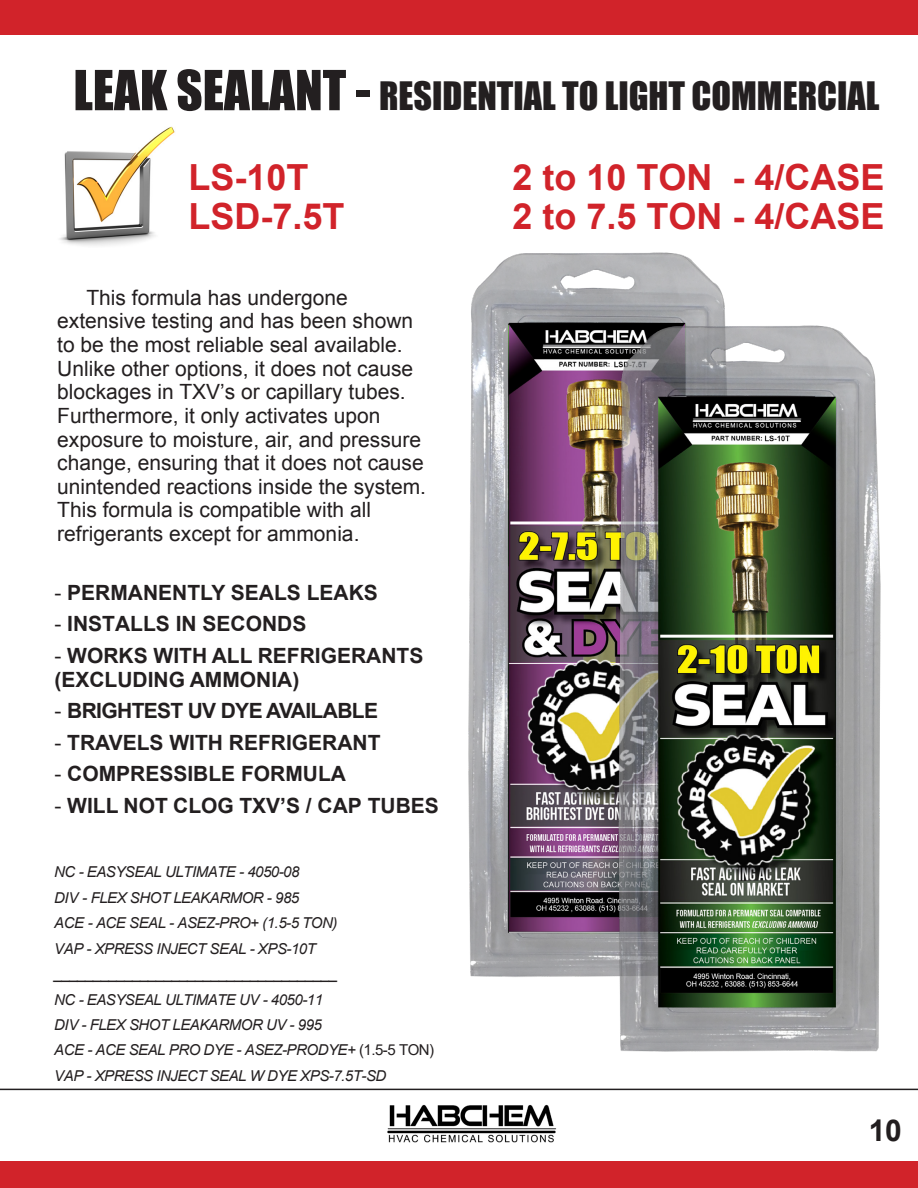
<style>
.page{position:relative;width:918px;height:1188px;background:#fff}
.page>*{position:absolute;margin:0;border:0;box-sizing:border-box;transform-origin:0 0}
.t1{font:700 36px "Arial";color:#d1232a}
.t2{font:36px "Impact";color:#231f20}
.t3{font:700 30px "Arial";color:#221e1f}
.t4{font:21px/23.7px "Arial";color:#231f20}
.t5{font:700 21px/24px "Arial";color:#231f20}
.t6{font:700 21px "Arial";letter-spacing:-.03em;color:#231f20}
.t7{font:italic 15px/25.5px "Arial";letter-spacing:-.03em;color:#231f20}
.s1{font-size:51px}
.s2{font-style:inherit}
.s3{font-weight:400}
.s4{font-style:normal}
</style>
<div class="page">
<img style="left:387px;top:1104px;width:170px;height:39px">
<hr style="left:0;top:1089px;width:918px;height:1px;background:#231f20">
<div style="left:0;top:0;width:918px;height:34px;background:#d1232a"></div>
<div style="left:0;top:1161px;width:918px;height:27px;background:#d1232a"></div>
<img style="left:60px;top:126px;width:115px;height:120px">
<img style="left:468px;top:252px;width:257px;height:725px">
<img style="left:538px;top:309px;width:343px;height:743px">
<p class="t2" style="left:73px;top:68px;width:808px"><span class="s1">LEAK SEALANT -</span> RESIDENTIAL TO LIGHT COMMERCIAL</p>
<p class="t1" style="left:189px;top:153px;width:122px">LS-10T</p>
<p class="t1" style="left:513px;top:153px;width:374px">2 to 10 TON - 4/CASE</p>
<p class="t1" style="left:189px;top:193px;width:158px">LSD-7.5T</p>
<p class="t1" style="left:513px;top:193px;width:374px">2 to 7.5 TON - 4/CASE</p>
<p class="t4" style="left:57px;top:286px;width:370px;text-indent:29px">This formula has undergone extensive testing and has been shown to be the most reliable seal available<span class="s2">.<br></span>Unlike other options, it does not cause blockages in TXV’s or capillary tubes.<br>Furthermore, it only activates upon exposure to moisture<span class="s2">,</span> air, <span class="s2">and pressure change,</span> ensuring that it does not cause unintended reactions <span class="s2">inside the system</span>.<br>This formula is compatible with all refrigerants except for ammonia.</p>
<p class="t5" style="left:54px;top:581px;width:325px"><span class="s3">-</span> PERMANENTLY SEALS LEAKS</p>
<p class="t5" style="left:54px;top:613px;width:254px"><span class="s3">-</span> INSTALLS IN SECONDS</p>
<p class="t5" style="left:54px;top:644px;width:370px"><span class="s3">-</span> WORKS WITH ALL REFRIGERANTS (EXCLUDING AMMONIA)</p>
<p class="t6" style="left:54px;top:697px;width:325px"><span class="s3">-</span> BRIGHTEST UV DYE AVAILABLE</p>
<p class="t5" style="left:54px;top:731px;width:328px"><span class="s3">-</span> TRAVELS WITH REFRIGERANT</p>
<p class="t5" style="left:54px;top:763px;width:293px"><span class="s3">-</span> COMPRESSIBLE FORMULA</p>
<p class="t5" style="left:54px;top:794px;width:386px"><span class="s3">-</span> WILL NOT CLOG TXV’S / CAP TUBES</p>
<p class="t7" style="left:54px;top:860px;width:381px"><span class="s2">NC</span> - EASYSEAL ULTIMATE - 4050-08<br><span class="s2">DIV -</span> FLEX SHOT LEAKARMOR - 985<br><span class="s2">ACE -</span> ACE SEAL - ASEZ-PRO+ (1.5-5 TON)<br>VAP - <span class="s2">XPRESS INJECT SEAL -</span> XPS-10T ____________________________________<br>NC - EASYSEAL ULTIMATE UV - 4050-11<br>DIV - FLEX SHOT LEAKARMOR UV - 995<br>ACE - ACE SEAL PRO DYE - ASEZ-PRODYE+ <span class="s4">(1.5-5 TON)<br></span>VAP - <span class="s2">XPRESS INJECT SEAL W DYE</span> XPS-7.5T-SD</p>
<h2 class="t3" style="left:869px;top:1110px;width:34px">10</h2>
</div>
